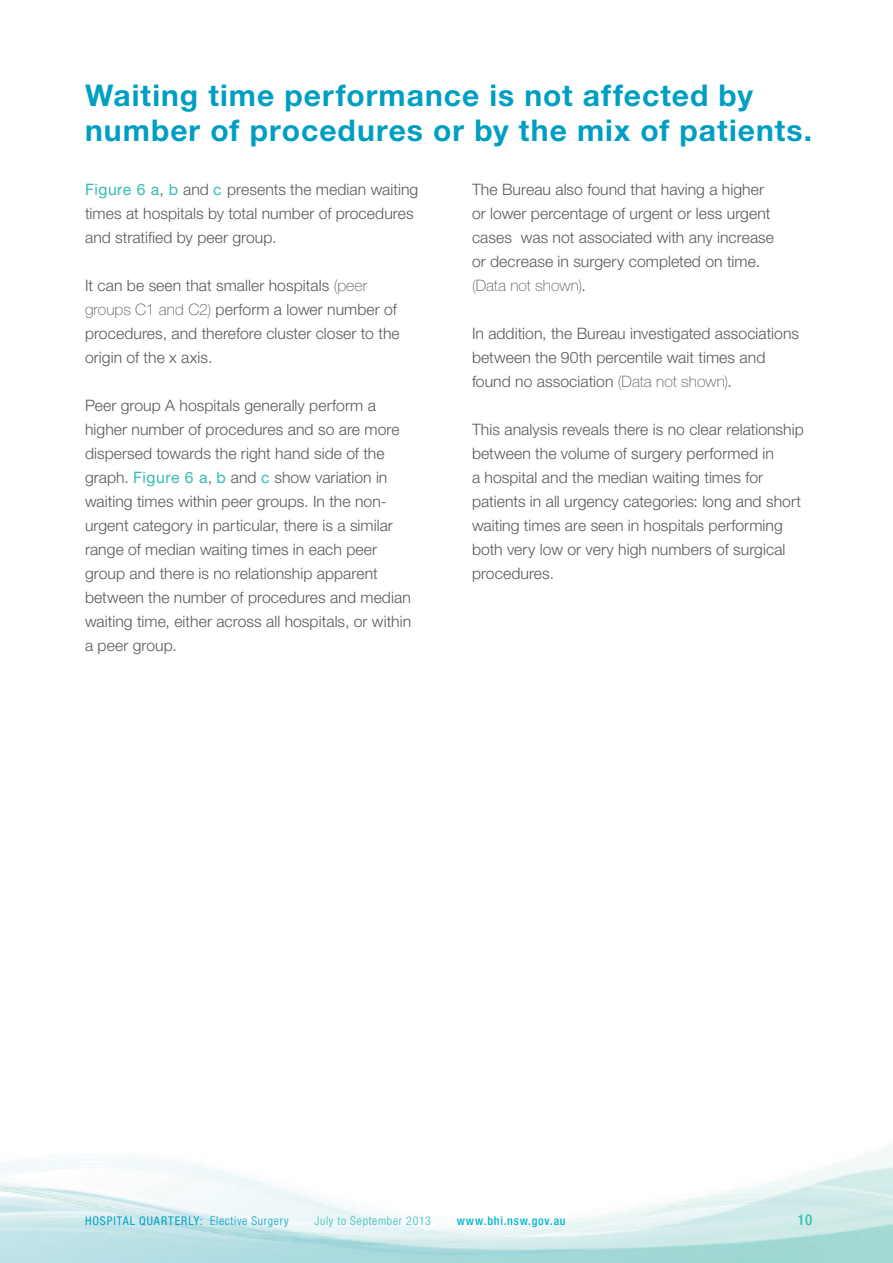
<style>
.page{position:relative;width:893px;height:1263px;background:#fff}
.page>*{position:absolute;margin:0;border:0;box-sizing:border-box;transform-origin:0 0}
.t1{font:700 30px/34.5px "Helvetica Neue LT Std";letter-spacing:.035em;color:#009fc2}
.t2{font:300 15.75px/24px "Helvetica Neue LT Std";letter-spacing:.005em;color:#58595b}
.t3{font:500 condensed 15px "Helvetica Neue LT Std";color:#36bdb2}
.t4{font:condensed 12px "Helvetica Neue LT Std";letter-spacing:.075em;color:#009fc2}
.t5{font:300 condensed 12px "Helvetica Neue LT Std";letter-spacing:.055em;color:#36bdb2}
.t6{font:500 condensed 12px "Helvetica Neue LT Std";letter-spacing:.065em;color:#00b4d0}
.s1{font-weight:100}
.s2{font-weight:400;color:#36bdb2}
.s3{font-weight:300}
</style>
<div class="page">
<h1 class="t1" style="left:85px;top:78px;width:729px">Waiting time performance is not affected by number of procedures or by the mix of patients.</h1>
<p class="t2" style="left:472px;top:177px;width:304px">The Bureau also found that having a higher or lower percentage of urgent or less urgent cases was not associated with any increase or decrease in surgery completed on time. <span class="s1">(Data not shown)</span>.</p>
<p class="t2" style="left:472px;top:321px;width:329px">In addition, the Bureau investigated associations between the 90th percentile wait times and found no association <span class="s1">(Data not shown)</span>.</p>
<p class="t2" style="left:472px;top:417px;width:333px">This analysis reveals there is no clear relationship between the volume of surgery performed in<br>a hospital and the median waiting times for patients in all urgency categories: long and short waiting times are seen in hospitals performing both very low or very high numbers of surgical procedures.</p>
<p class="t2" style="left:85px;top:177px;width:335px"><span class="s2">Figure 6 a</span>, <span class="s2">b</span> and <span class="s2">c</span> presents the median waiting times at hospitals by total number of procedures and stratified by peer group.</p>
<p class="t2" style="left:85px;top:273px;width:316px">It can be seen that smaller hospitals <span class="s1">(peer groups C1 and C2)</span> perform a lower number of procedures, and therefore cluster closer to the origin of the x axis.</p>
<p class="t2" style="left:85px;top:393px;width:328px">Peer group A hospitals generally perform a higher number of procedures and so are more dispersed towards the right hand side of the graph. <span class="s2">Figure 6 a</span>, <span class="s2">b</span> and <span class="s2">c</span> show variation in waiting times within peer groups. In the non&shy;urgent category in particular, there is a similar range of median waiting times in each peer group and there is no relationship apparent between the number of procedures and median waiting time, either across all hospitals, or within a peer group.</p>
<p class="t4" style="left:85px;top:1214px;width:205px">HOSPITAL QUARTERLY: <span class="s3">Elective Surgery</span></p>
<p class="t5" style="left:314px;top:1214px;width:118px">July to September 2013</p>
<p class="t6" style="left:457px;top:1214px;width:111px">www.bhi.nsw.gov.au</p>
<p class="t3" style="left:797px;top:1211px;width:16px">10</p>
</div>
